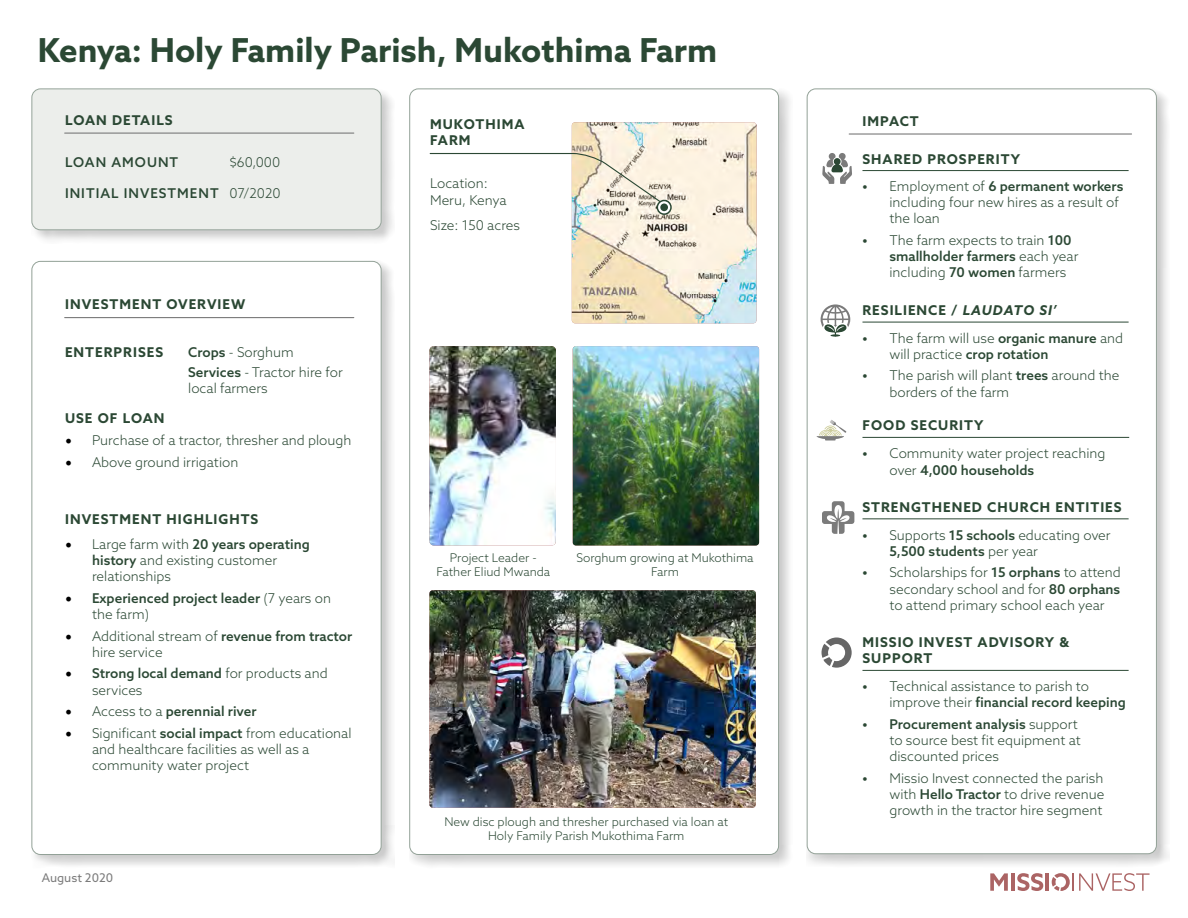
<style>
.page{position:relative;width:1188px;height:918px;background:#fff}
.page>*{position:absolute;margin:0;border:0;box-sizing:border-box;transform-origin:0 0}
.t1{font:700 33px "Azo Sans";color:#2b4834}
.t2{font:300 13.5px/16.2px "Azo Sans";color:#2b4834}
.t3{font:700 13.5px/16.2px "Azo Sans";letter-spacing:.075em;color:#2b4834}
.t4{font:500 13.5px/16.2px "Azo Sans";color:#2b4834}
.t5{font:500 13.5px "Azo Sans";letter-spacing:.075em;color:#2b4834}
.t6{font:300 12px/14.4px "Azo Sans";color:#2b4834;text-align:center}
.t7{font:12px "Azo Sans";color:#7b7b7b}
.s1{font-weight:500}
.s2{font-family:"Minion Pro";font-weight:400;font-size:18px;color:#000}
.s3{font-family:"Minion Pro";font-size:18px;color:#000}
.s4{font-weight:300}
.s5{font-family:"Minion Pro";font-weight:500;font-size:18px;color:#000}
.s6{font-weight:900}
.s7{font-style:italic}
</style>
<div class="page">
<div style="left:409px;top:88px;width:384px;height:781px;background:#7b7b7b;opacity:.75"></div>
<div style="left:410px;top:89px;width:369px;height:766px;background:#fff;border-radius:9px"></div>
<div style="left:807px;top:88px;width:363px;height:780px;background:#7b7b7b;opacity:.75"></div>
<div style="left:807px;top:89px;width:349px;height:765px;background:#fff;border-radius:9px"></div>
<div style="left:31px;top:261px;width:364px;height:608px;background:#7b7b7b;opacity:.75"></div>
<div style="left:32px;top:261px;width:349px;height:594px;background:#fff;border-radius:9px"></div>
<div style="left:31px;top:88px;width:364px;height:156px;background:#7b7b7b;opacity:.75"></div>
<div style="left:32px;top:89px;width:349px;height:141px;background:#eceeeb;border-radius:9px"></div>
<div style="left:31px;top:88px;width:351px;height:142px;border:1px solid #2b4834;border-radius:9px"></div>
<hr style="left:65px;top:317px;width:289px;height:1px;background:#7b7b7b">
<img style="left:572px;top:122px;width:185px;height:201px">
<img style="left:429px;top:346px;width:127px;height:200px">
<img style="left:573px;top:346px;width:186px;height:199px">
<svg style="left:429px;top:152px;width:236px;height:54px"></svg>
<svg style="left:657px;top:200px;width:14px;height:14px"></svg>
<div style="left:657px;top:200px;width:15px;height:15px;border:2px solid #2b4834;border-radius:50%"></div>
<div style="left:660px;top:204px;width:8px;height:7px;background:#2b4834;border-radius:50%"></div>
<img style="left:429px;top:590px;width:327px;height:218px">
<svg style="left:822px;top:153px;width:30px;height:31px"></svg>
<hr style="left:849px;top:133px;width:283px;height:2px;background:#7b7b7b">
<hr style="left:862px;top:170px;width:267px;height:1px;background:#2b4834">
<hr style="left:862px;top:322px;width:267px;height:1px;background:#2b4834">
<svg style="left:821px;top:304px;width:29px;height:33px"></svg>
<hr style="left:862px;top:670px;width:267px;height:1px;background:#2b4834">
<svg style="left:822px;top:637px;width:29px;height:31px"></svg>
<hr style="left:862px;top:437px;width:267px;height:1px;background:#2b4834">
<svg style="left:817px;top:420px;width:30px;height:21px"></svg>
<hr style="left:862px;top:519px;width:267px;height:1px;background:#2b4834">
<svg style="left:822px;top:501px;width:32px;height:33px"></svg>
<hr style="left:65px;top:133px;width:289px;height:1px;background:#7b7b7b">
<svg style="left:978px;top:864px;width:189px;height:27px"></svg>
<h1 class="t1" style="left:38px;top:28px;width:681px">Kenya: Holy Family Parish, Mukothima Farm</h1>
<p class="t3" style="left:65px;top:112px;width:109px">LOAN DETAILS</p>
<p class="t5" style="left:65px;top:153px;width:115px">LOAN AMOUNT</p>
<p class="t5" style="left:65px;top:184px;width:155px">INITIAL INVESTMENT</p>
<p class="t2" style="left:229px;top:154px;width:52px">$60,000</p>
<p class="t2" style="left:229px;top:185px;width:53px">07/2020</p>
<p class="t3" style="left:65px;top:296px;width:182px">INVESTMENT OVERVIEW</p>
<p class="t3" style="left:65px;top:343px;width:100px">ENTERPRISES</p>
<p class="t2" style="left:188px;top:343px;width:156px;line-height:19.5px"><span class="s1">Crops</span> - Sorghum<br><span class="s1">Services</span> - Tractor hire for</p>
<p class="t2" style="left:188px;top:380px;width:81px">local farmers</p>
<p class="t3" style="left:65px;top:410px;width:101px">USE OF LOAN</p>
<p class="t2" style="left:65px;top:432px;width:288px"><span class="s2">•</span> Purchase of a tractor, thresher and plough</p>
<p class="t2" style="left:65px;top:454px;width:175px"><span class="s2">•</span> Above ground irrigation</p>
<p class="t3" style="left:65px;top:511px;width:195px">INVESTMENT HIGHLIGHTS</p>
<p class="t2" style="left:92px;top:536px;width:219px;text-indent:-27px"><span class="s2">•</span> Large farm with <span class="s1">20 years operating history</span> and existing customer relationships</p>
<p class="t4" style="left:92px;top:590px;width:240px;text-indent:-27px"><span class="s3">•</span> Experienced project leader <span class="s4">(7 years on the farm)</span></p>
<p class="t2" style="left:92px;top:628px;width:262px;text-indent:-27px"><span class="s2">•</span> Additional stream of <span class="s1">revenue from tractor </span>hire service</p>
<p class="t2" style="left:92px;top:665px;width:237px;text-indent:-27px"><span class="s5">•</span> <span class="s1">Strong local demand</span> for products and services</p>
<p class="t4" style="left:65px;top:703px;width:193px"><span class="s2">•</span> <span class="s4">Access to a</span> perennial river</p>
<p class="t2" style="left:92px;top:725px;width:261px;text-indent:-27px"><span class="s2">•</span> Significant <span class="s1">social impact</span> from educational and healthcare facilities as well as a community water project</p>
<p class="t7" style="left:42px;top:870px;width:73px">August 2020</p>
<p class="t3" style="left:430px;top:116px;width:96px">MUKOTHIMA<br>FARM</p>
<p class="t2" style="left:430px;top:175px;width:78px">Location:<br>Meru, Kenya</p>
<p class="t2" style="left:430px;top:217px;width:92px">Size: 150 acres</p>
<p class="t6" style="left:436px;top:550px;width:115px">Project Leader -<br>Father Eliud Mwanda</p>
<p class="t6" style="left:576px;top:550px;width:179px">Sorghum growing at Mukothima<br>Farm</p>
<p class="t6" style="left:444px;top:814px;width:285px">New disc plough and thresher purchased via loan at<br>Holy Family Parish Mukothima Farm</p>
<p class="t3" style="left:862px;top:112px;width:58px">IMPACT</p>
<p class="t3" style="left:862px;top:150px;width:159px">SHARED PROSPERITY</p>
<p class="t2" style="left:889px;top:178px;width:236px;text-indent:-27px"><span class="s6">•</span> Employment of <span class="s1">6 permanent workers </span>including four new hires as a result of the loan</p>
<p class="t2" style="left:889px;top:232px;width:190px;text-indent:-27px"><span class="s6">•</span> The farm expects to train <span class="s1">100 smallholder farmers</span> each year including <span class="s1">70 women</span> farmers</p>
<p class="t3" style="left:862px;top:302px;width:196px">RESILIENCE / <span class="s7">LAUDATO SI’</span></p>
<p class="t2" style="left:889px;top:330px;width:235px;text-indent:-27px"><span class="s6">•</span> The farm will use <span class="s1">organic manure</span> and will practice <span class="s1">crop rotation</span></p>
<p class="t2" style="left:889px;top:367px;width:232px;text-indent:-27px"><span class="s6">•</span> The parish will plant <span class="s1">trees</span> around the borders of the farm</p>
<p class="t3" style="left:862px;top:417px;width:123px">FOOD SECURITY</p>
<p class="t2" style="left:889px;top:445px;width:217px;text-indent:-27px"><span class="s6">•</span> Community water project reaching over <span class="s1">4,000 households</span></p>
<p class="t3" style="left:862px;top:499px;width:261px">STRENGTHENED CHURCH ENTITIES</p>
<p class="t2" style="left:889px;top:527px;width:223px;text-indent:-27px"><span class="s6">•</span> Supports <span class="s1">15 schools</span> educating over<br><span class="s1">5,500 students</span> per year</p>
<p class="t2" style="left:889px;top:564px;width:233px;text-align:justify;text-indent:-27px"><span class="s6">•</span> Scholarships for <span class="s1">15 orphans</span> to attend secondary school and for <span class="s1">80 orphans </span>to attend primary school each year</p>
<p class="t3" style="left:862px;top:634px;width:208px">MISSIO INVEST ADVISORY &amp;<br>SUPPORT</p>
<p class="t2" style="left:889px;top:678px;width:238px;text-indent:-27px"><span class="s6">•</span> Technical assistance to parish to improve their <span class="s1">financial record keeping</span></p>
<p class="t2" style="left:889px;top:716px;width:193px;text-indent:-27px"><span class="s6">•</span> <span class="s1">Procurement analysis</span> support to source best fit equipment at discounted prices</p>
<p class="t2" style="left:889px;top:770px;width:217px;text-align:justify;text-indent:-27px"><span class="s6">•</span> Missio Invest connected the parish with <span class="s1">Hello Tractor</span> to drive revenue growth in the tractor hire segment</p>
</div>
